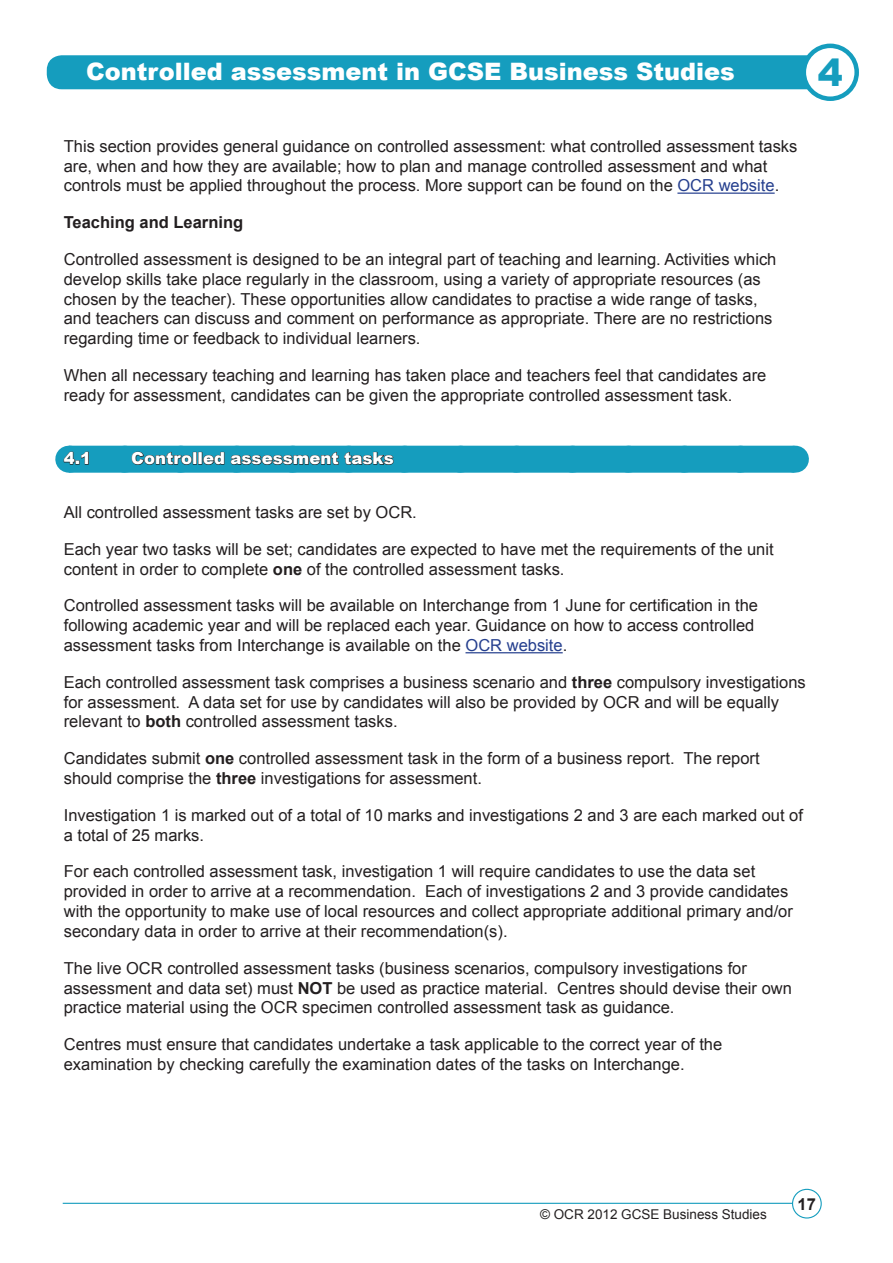
<style>
.page{position:relative;width:893px;height:1263px;background:#fff}
.page>*{position:absolute;margin:0;border:0;box-sizing:border-box;transform-origin:0 0}
.Body_Text{font:900 37.5px "Arial";color:#159dbe}
.Heading_1{font:900 24px "Arial";color:#fff}
.Body_Text-2{font:16.5px/19.8px "Arial";color:#231f20}
.Heading_2{font:900 16.5px "Arial";color:#fff}
.Body_Text-3{font:700 16.5px "Arial";color:#231f20}
.t1{font:13.5px "Arial";color:#231f20}
.s1{color:#253f8e}
.s2{font-weight:700}
</style>
<div class="page">
<div style="left:47px;top:55px;width:782px;height:34px;background:#159dbe;border-radius:15px"></div>
<div style="left:804px;top:46px;width:53px;height:53px;background:#fff;border-radius:50%"></div>
<div style="left:801px;top:44px;width:58px;height:57px;border:4px solid #159dbe;border-radius:50%"></div>
<hr style="left:63px;top:1203px;width:730px;height:1px;background:#159dbe">
<div style="left:792px;top:1189px;width:30px;height:29px;border:1px solid #159dbe;border-radius:50%"></div>
<hr style="left:677px;top:193px;width:98px;height:1px;background:#253f8e">
<div style="left:69px;top:446px;width:725px;height:27px;background:#159dbe"></div>
<svg style="left:794px;top:446px;width:1px;height:27px"></svg>
<hr style="left:465px;top:652px;width:98px;height:1px;background:#253f8e">
<svg style="left:63px;top:446px;width:26px;height:27px"></svg>
<svg style="left:125px;top:451px;width:641px;height:22px"></svg>
<p class="Heading_1" style="left:86px;top:54px;width:650px">Controlled assessment in GCSE Business Studies</p>
<p class="Body_Text" style="left:818px;top:45px;width:27px">4</p>
<p class="Body_Text-2" style="left:64px;top:136px;width:735px">This section provides general guidance on controlled assessment: what controlled assessment tasks are, when and how they are available; how to plan and manage controlled assessment and what controls must be applied throughout the process. More support can be found on the <span class="s1">OCR website</span>.</p>
<p class="Body_Text-3" style="left:64px;top:212px;width:181px">Teaching and Learning</p>
<p class="Body_Text-2" style="left:64px;top:249px;width:714px">Controlled assessment is designed to be an integral part of teaching and learning. Activities which develop skills take place regularly in the classroom, using a variety of appropriate resources (as chosen by the teacher). These opportunities allow candidates to practise a wide range of tasks, and teachers can discuss and comment on performance as appropriate. There are no restrictions regarding time or feedback to individual learners.</p>
<p class="Body_Text-2" style="left:64px;top:365px;width:704px">When all necessary teaching and learning has taken place and teachers feel that candidates are ready for assessment, candidates can be given the appropriate controlled assessment task.</p>
<p class="Heading_2" style="left:64px;top:446px;width:29px">4.1</p>
<p class="Heading_2" style="left:131px;top:446px;width:264px">Controlled assessment tasks</p>
<p class="Body_Text-2" style="left:64px;top:502px;width:355px">All controlled assessment tasks are set by OCR.</p>
<p class="Body_Text-2" style="left:64px;top:539px;width:711px">Each year two tasks will be set; candidates are expected to have met the requirements of the unit content in order to complete <span class="s2">one</span> of the controlled assessment tasks.</p>
<p class="Body_Text-2" style="left:64px;top:596px;width:696px">Controlled assessment tasks will be available on Interchange from 1 June for certification in the following academic year and will be replaced each year. Guidance on how to access controlled assessment tasks from Interchange is available on the <span class="s1">OCR website</span>.</p>
<p class="Body_Text-2" style="left:64px;top:672px;width:743px">Each controlled assessment task comprises a business scenario and <span class="s2">three</span> compulsory investigations for assessment. A data set for use by candidates will also be provided by OCR and will be equally relevant to <span class="s2">both</span> controlled assessment tasks.</p>
<p class="Body_Text-2" style="left:64px;top:749px;width:697px">Candidates submit <span class="s2">one</span> controlled assessment task in the form of a business report. The report should comprise the <span class="s2">three</span> investigations for assessment.</p>
<p class="Body_Text-2" style="left:64px;top:805px;width:741px">Investigation 1 is marked out of a total of 10 marks and investigations 2 and 3 are each marked out of a total of 25 marks.</p>
<p class="Body_Text-2" style="left:64px;top:862px;width:731px">For each controlled assessment task, investigation 1 will require candidates to use the data set provided in order to arrive at a recommendation. Each of investigations 2 and 3 provide candidates with the opportunity to make use of local resources and collect appropriate additional primary and/or secondary data in order to arrive at their recommendation(s).</p>
<p class="Body_Text-2" style="left:64px;top:958px;width:730px">The live OCR controlled assessment tasks (business scenarios, compulsory investigations for assessment and data set) must <span class="s2">NOT</span> be used as practice material. Centres should devise their own practice material using the OCR specimen controlled assessment task as guidance.</p>
<p class="Body_Text-2" style="left:64px;top:1034px;width:660px">Centres must ensure that candidates undertake a task applicable to the correct year of the examination by checking carefully the examination dates of the tasks on Interchange.</p>
<p class="t1" style="left:540px;top:1205px;width:228px">© OCR 2012 GCSE Business Studies</p>
<p class="Body_Text-3" style="left:798px;top:1193px;width:20px">17</p>
</div>
